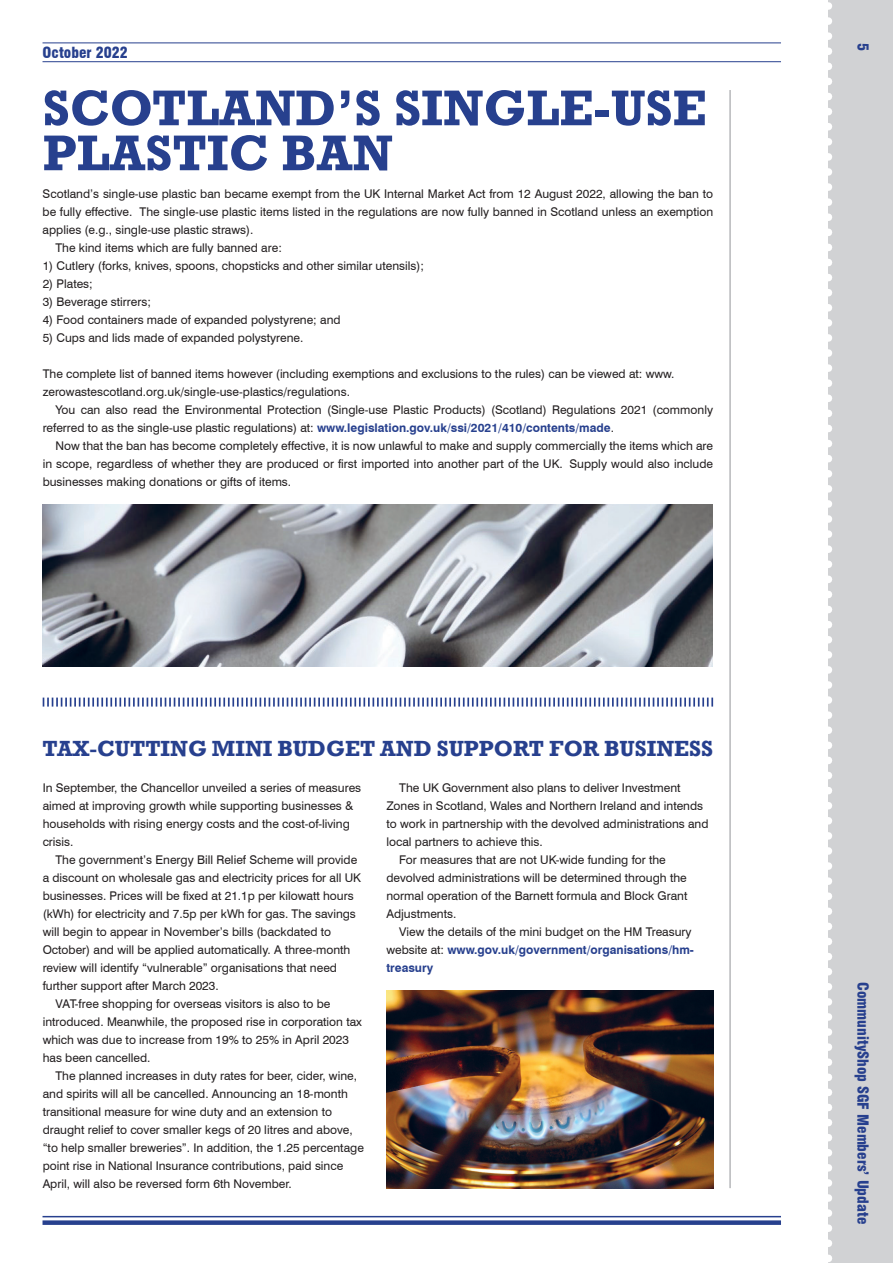
<style>
.page{position:relative;width:893px;height:1263px;background:#fff}
.page>*{position:absolute;margin:0;border:0;box-sizing:border-box;transform-origin:0 0}
.t1{font:700 51px/45px "Rockwell";color:#27408e}
.t2{font:700 22.5px "Rockwell";color:#27408e}
.t3{font:900 condensed 15px "Swiss 721 BT";color:#27408e}
.t4{font:12px/18px "Swiss 721 BT";color:#231f20}
.t5{font:700 12px "Swiss 721 BT";color:#27408e}
.s1{font-weight:700;color:#27408e}
.s2{font-weight:400;color:#231f20}
</style>
<div class="page">
<hr style="left:730px;top:90px;width:1px;height:1098px;background:#939598">
<hr style="left:43px;top:1216px;width:738px;height:1px;background:#27408e">
<div style="left:43px;top:1220px;width:738px;height:5px;background:#27408e"></div>
<svg style="left:43px;top:698px;width:670px;height:9px"></svg>
<div style="left:828px;top:0;width:65px;height:1263px;background:#d1d2d4"></div>
<svg style="left:828px;top:2px;width:4px;height:1260px"></svg>
<hr style="left:43px;top:43px;width:738px;height:1px;background:#27408e">
<hr style="left:43px;top:61px;width:738px;height:1px;background:#27408e">
<img style="left:43px;top:504px;width:670px;height:162px">
<img style="left:386px;top:990px;width:327px;height:198px">
<p class="t3" style="left:43px;top:44px;width:87px">October 2022</p>
<p class="t3" style="left:872px;top:43px;width:10px;rotate:90deg">5</p>
<h1 class="t1" style="left:43px;top:86px;width:665px">SCOTLAND’S SINGLE-USE<br>PLASTIC BAN</h1>
<p class="t4" style="left:43px;top:185px;width:672px">Scotland’s single-use plastic ban became exempt from the UK Internal Market Act from 12 August 2022, allowing the ban to</p>
<p class="t4" style="left:43px;top:203px;width:672px">be fully effective. The single-use plastic items listed in the regulations are now fully banned in Scotland unless an exemption</p>
<p class="t4" style="left:43px;top:221px;width:212px">applies (e.g., single-use plastic straws).</p>
<p class="t4" style="left:55px;top:239px;width:228px">The kind items which are fully banned are:</p>
<p class="t4" style="left:43px;top:257px;width:383px">1) Cutlery (forks, knives, spoons, chopsticks and other similar utensils);</p>
<p class="t4" style="left:43px;top:275px;width:52px">2) Plates;</p>
<p class="t4" style="left:43px;top:293px;width:110px">3) Beverage stirrers;</p>
<p class="t4" style="left:43px;top:311px;width:299px">4) Food containers made of expanded polystyrene; and</p>
<p class="t4" style="left:43px;top:329px;width:262px">5) Cups and lids made of expanded polystyrene.</p>
<p class="t4" style="left:43px;top:365px;width:633px">The complete list of banned items however (including exemptions and exclusions to the rules) can be viewed at: www. zerowastescotland.org.uk/single-use-plastics/regulations.</p>
<p class="t4" style="left:43px;top:401px;width:672px;text-indent:13px">You can also read the Environmental Protection (Single-use Plastic Products) (Scotland) Regulations 2021 (commonly referred to as the single-use plastic regulations) at: <span class="s1">www.legislation.gov.uk/ssi/2021/410/contents/made</span>.</p>
<p class="t4" style="left:43px;top:437px;width:672px;text-align:justify;text-indent:13px">Now that the ban has become completely effective, it is now unlawful to make and supply commercially the items which are in scope, regardless of whether they are produced or first imported into another part of the UK. Supply would also include businesses making donations or gifts of items.</p>
<h2 class="t2" style="left:43px;top:735px;width:672px">TAX-CUTTING MINI BUDGET AND SUPPORT FOR BUSINESS</h2>
<p class="t4" style="left:43px;top:779px;width:320px">In September, the Chancellor unveiled a series of measures aimed at improving growth while supporting businesses &amp; households with rising energy costs and the cost-of-living crisis.</p>
<p class="t4" style="left:55px;top:851px;width:303px">The government’s Energy Bill Relief Scheme will provide</p>
<p class="t4" style="left:43px;top:869px;width:320px">a discount on wholesale gas and electricity prices for all UK</p>
<p class="t4" style="left:43px;top:887px;width:312px">businesses. Prices will be fixed at 21.1p per kilowatt hours</p>
<p class="t4" style="left:43px;top:905px;width:315px">(kWh) for electricity and 7.5p per kWh for gas. The savings</p>
<p class="t4" style="left:43px;top:923px;width:290px">will begin to appear in November’s bills (backdated to</p>
<p class="t4" style="left:43px;top:941px;width:309px">October) and will be applied automatically. A three-month</p>
<p class="t4" style="left:43px;top:959px;width:296px">review will identify “vulnerable” organisations that need</p>
<p class="t4" style="left:43px;top:977px;width:178px">further support after March 2023.</p>
<p class="t4" style="left:55px;top:995px;width:276px">VAT-free shopping for overseas visitors is also to be</p>
<p class="t4" style="left:43px;top:1013px;width:321px">introduced. Meanwhile, the proposed rise in corporation tax</p>
<p class="t4" style="left:43px;top:1031px;width:308px">which was due to increase from 19% to 25% in April 2023</p>
<p class="t4" style="left:43px;top:1049px;width:109px">has been cancelled.</p>
<p class="t4" style="left:55px;top:1067px;width:303px">The planned increases in duty rates for beer, cider, wine,</p>
<p class="t4" style="left:43px;top:1085px;width:307px">and spirits will all be cancelled. Announcing an 18-month</p>
<p class="t4" style="left:43px;top:1103px;width:291px">transitional measure for wine duty and an extension to</p>
<p class="t4" style="left:43px;top:1121px;width:312px">draught relief to cover smaller kegs of 20 litres and above,</p>
<p class="t4" style="left:43px;top:1139px;width:323px">“to help smaller breweries”. In addition, the 1.25 percentage</p>
<p class="t4" style="left:43px;top:1157px;width:302px">point rise in National Insurance contributions, paid since</p>
<p class="t4" style="left:43px;top:1175px;width:250px">April, will also be reversed form 6th November.</p>
<p class="t4" style="left:399px;top:779px;width:283px">The UK Government also plans to deliver Investment</p>
<p class="t4" style="left:386px;top:797px;width:318px">Zones in Scotland, Wales and Northern Ireland and intends</p>
<p class="t4" style="left:386px;top:815px;width:324px">to work in partnership with the devolved administrations and</p>
<p class="t4" style="left:386px;top:833px;width:158px">local partners to achieve this.</p>
<p class="t4" style="left:399px;top:851px;width:268px">For measures that are not UK-wide funding for the</p>
<p class="t4" style="left:386px;top:869px;width:302px">devolved administrations will be determined through the</p>
<p class="t4" style="left:386px;top:887px;width:303px">normal operation of the Barnett formula and Block Grant</p>
<p class="t4" style="left:386px;top:905px;width:71px">Adjustments.</p>
<p class="t4" style="left:399px;top:923px;width:294px">View the details of the mini budget on the HM Treasury</p>
<p class="t5" style="left:386px;top:942px;width:309px"><span class="s2">website at:</span> www.gov.uk/government/organisations/hm-</p>
<p class="t5" style="left:386px;top:960px;width:48px">treasury</p>
<p class="t3" style="left:872px;top:982px;width:244px;rotate:90deg">CommunityShop SGF Members’ Update</p>
</div>
